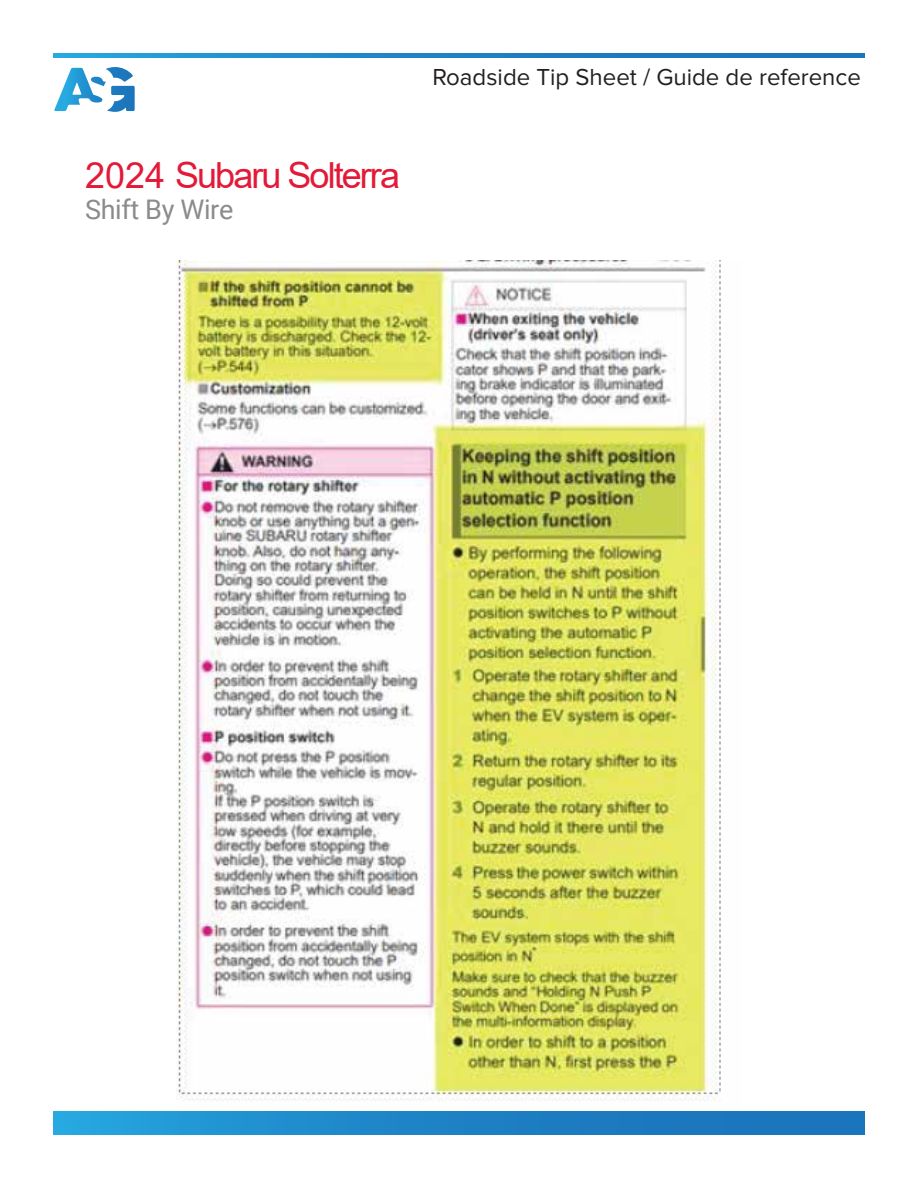
<style>
.page{position:relative;width:918px;height:1188px;background:#fff}
.page>*{position:absolute;margin:0;border:0;box-sizing:border-box;transform-origin:0 0}
.t1{font:36px "Arial";letter-spacing:-.055em;color:#e31937}
.t2{font:27px "Roboto";letter-spacing:-.015em;color:#8b8a8d}
.t3{font:24px "Proxima Nova";color:#231f20}
</style>
<div class="page">
<img style="left:176px;top:261px;width:545px;height:840px">
<div style="left:54px;top:1112px;width:811px;height:22px;background:linear-gradient(to right,#24a0da,#1a6cb5)"></div>
<svg style="left:54px;top:67px;width:81px;height:45px"></svg>
<svg style="left:54px;top:54px;width:811px;height:4px;background:#1e85c7"></svg>
<h1 class="t1" style="left:85px;top:150px;width:316px">2024 Subaru Solterra</h1>
<p class="t2" style="left:85px;top:191px;width:150px">Shift By Wire</p>
<p class="t3" style="left:432px;top:64px;width:430px">Roadside Tip Sheet / Guide de reference</p>
</div>
